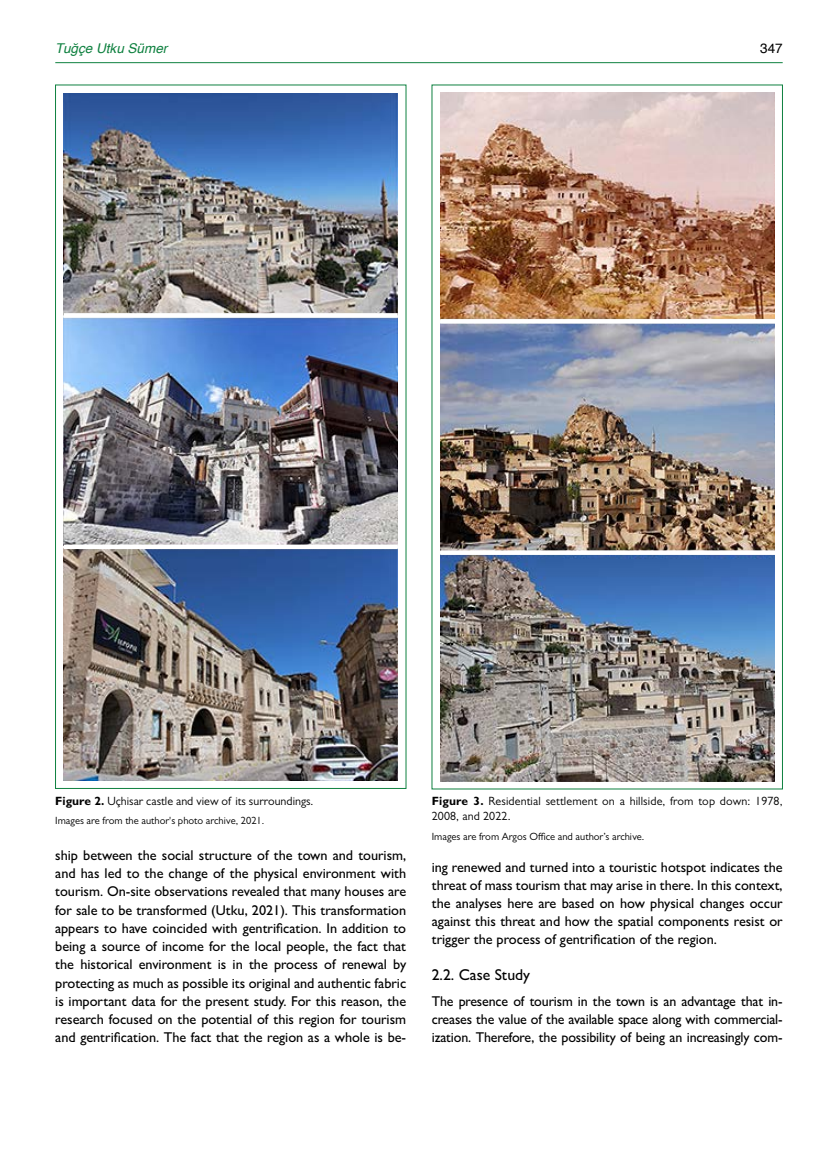
<style>
.page{position:relative;width:838px;height:1170px;background:#fff}
.page>*{position:absolute;margin:0;border:0;box-sizing:border-box;transform-origin:0 0}
.t1{font:500 15.75px "Gill Sans MT Pro";color:#000}
.t2{font:500 14.25px/18.3px "Gill Sans MT Pro";color:#000;text-align:justify}
.t3{font:italic 13.5px "Helvetica";color:#0f8140}
.t4{font:13.5px "Helvetica";color:#000}
.t5{font:12px/15.3px "Gill Sans MT Pro";letter-spacing:.01em;color:#000}
.t6{font:10.5px "Gill Sans MT Pro";color:#000}
.s1{font-weight:700}
</style>
<div class="page">
<hr style="left:55px;top:62px;width:727px;height:1px;background:#0f8140">
<img style="left:64px;top:93px;width:334px;height:687px">
<hr style="left:64px;top:313px;width:334px;height:4px;background:#fff">
<div style="left:64px;top:544px;width:334px;height:5px;background:#fff"></div>
<img style="left:440px;top:92px;width:334px;height:689px">
<hr style="left:440px;top:319px;width:335px;height:4px;background:#fff">
<div style="left:440px;top:550px;width:335px;height:5px;background:#fff"></div>
<p class="t3" style="left:55px;top:37px;width:114px">Tuğçe Utku Sümer</p>
<p class="t4" style="left:760px;top:37px;width:24px">347</p>
<p class="t5" style="left:55px;top:792px;width:259px"><span class="s1">Figure 2.</span> Uçhisar castle and view of its surroundings.</p>
<p class="t6" style="left:55px;top:814px;width:211px">Images are from the author's photo archive, 2021.</p>
<p class="t2" style="left:55px;top:845px;width:352px">ship between the social structure of the town and tourism, and has led to the change of the physical environment with tourism. On-site observations revealed that many houses are for sale to be transformed (Utku, 2021). This transformation appears to have coincided with gentrification. In addition to being a source of income for the local people, the fact that the historical environment is in the process of renewal by protecting as much as possible its original and authentic fabric is important data for the present study. For this reason, the research focused on the potential of this region for tourism and gentrification. The fact that the region as a whole is be-</p>
<p class="t5" style="left:432px;top:793px;width:352px"><span class="s1">Figure 3.</span> Residential settlement on a hillside, from top down: 1978,<br>2008, and 2022.</p>
<p class="t6" style="left:432px;top:830px;width:214px">Images are from Argos Office and author’s archive.</p>
<p class="t2" style="left:432px;top:857px;width:352px">ing renewed and turned into a touristic hotspot indicates the threat of mass tourism that may arise in there. In this context, the analyses here are based on how physical changes occur against this threat and how the spatial components resist or trigger the process of gentrification of the region.</p>
<p class="t1" style="left:432px;top:964px;width:100px">2.2. Case Study</p>
<p class="t2" style="left:432px;top:992px;width:352px">The presence of tourism in the town is an advantage that in&shy;creases the value of the available space along with commercial&shy;ization. Therefore, the possibility of being an increasingly com-</p>
</div>
